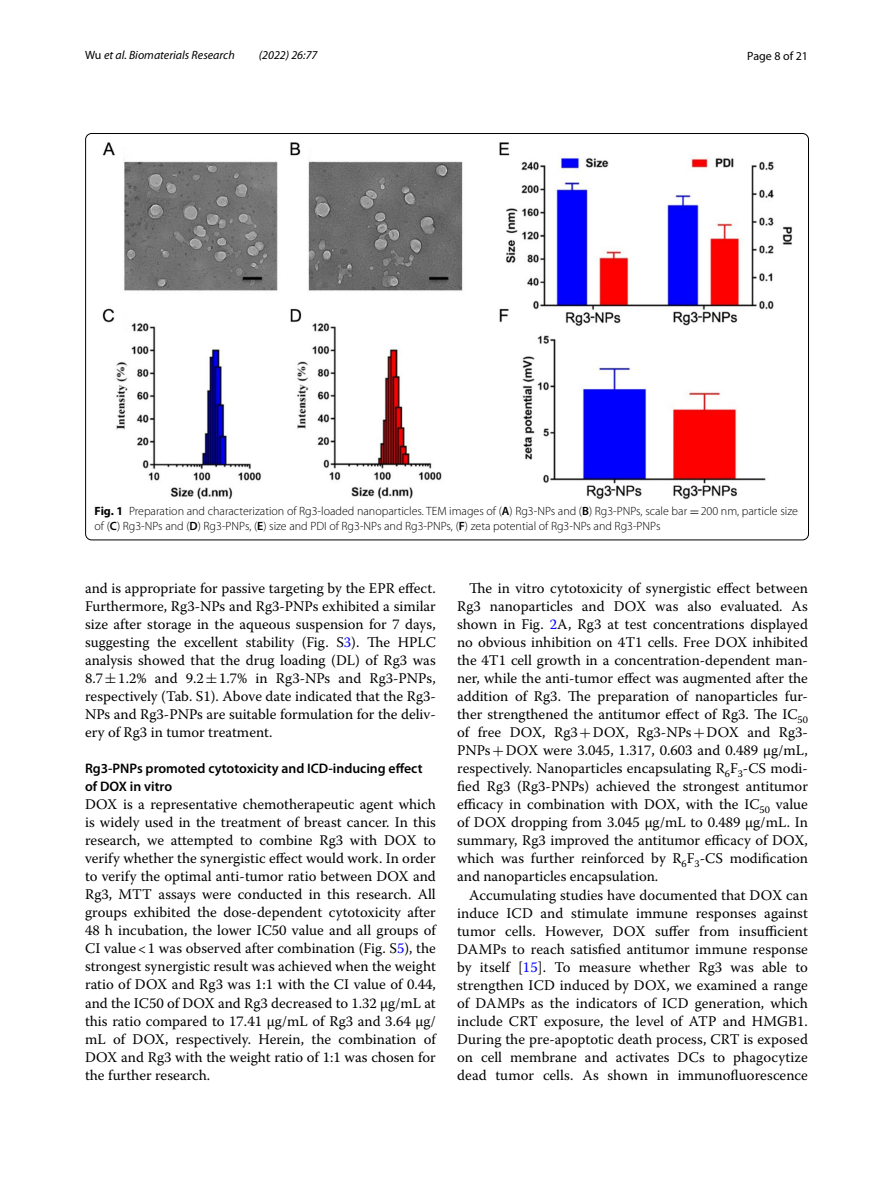
<style>
.page{position:relative;width:893px;height:1187px;background:#fff}
.page>*{position:absolute;margin:0;border:0;box-sizing:border-box;transform-origin:0 0}
.t1{font:14.7px/18px "Warnock Pro";color:#000;text-align:justify}
.t2{font:600 13.8px/18px "Myriad Pro";color:#000}
.t3{font:300 12px/15px "Myriad Pro";color:#000}
.t4{font:italic 12px "Myriad Pro";color:#000}
.t5{font:12px "Myriad Pro";color:#000}
.s1{font-style:normal}
.s2{font-weight:700}
.s3{font-weight:600}
.s4{font-family:"MTSY";font-weight:400}
.s5{color:#00f}
.s6{font-family:"MTSY"}
</style>
<div class="page">
<img style="left:102px;top:142px;width:690px;height:357px">
<p class="t4" style="left:85px;top:48px;width:151px"><span class="s1">Wu</span> et al. Biomaterials Research</p>
<p class="t4" style="left:259px;top:48px;width:60px">(2022) 26:77</p>
<p class="t5" style="left:747px;top:48px;width:62px">Page 8 of 21</p>
<p class="t3" style="left:95px;top:503px;width:705px"><span class="s2">Fig. 1</span> Preparation and characterization of Rg3-loaded nanoparticles. TEM images of (<span class="s3">A</span>) Rg3-NPs and (<span class="s3">B</span>) Rg3-PNPs, scale bar <span class="s4">=</span>200 nm, particle size of (<span class="s3">C</span>) Rg3-NPs and (<span class="s3">D</span>) Rg3-PNPs, (<span class="s3">E</span>) size and PDI of Rg3-NPs and Rg3-PNPs, (<span class="s3">F</span>) zeta potential of Rg3-NPs and Rg3-PNPs</p>
<p class="t1" style="left:85px;top:579px;width:352px">and is appropriate for passive targeting by the EPR effect.<br>Furthermore, Rg3-NPs and Rg3-PNPs exhibited a similar size after storage in the aqueous suspension for 7 days, suggesting the excellent stability (Fig. S<span class="s5">3</span>). The HPLC analysis showed that the drug loading (DL) of Rg3 was 8.7<span class="s6">±</span>1.2% and 9.2<span class="s6">±</span>1.7% in Rg3-NPs and Rg3-PNPs, respectively (Tab. S1). Above date indicated that the Rg3- NPs and Rg3-PNPs are suitable formulation for the deliv&shy;ery of Rg3 in tumor treatment.</p>
<p class="t2" style="left:85px;top:759px;width:339px">Rg3‑PNPs promoted cytotoxicity and ICD‑inducing effect of DOX in vitro</p>
<p class="t1" style="left:85px;top:795px;width:352px">DOX is a representative chemotherapeutic agent which is widely used in the treatment of breast cancer. In this research, we attempted to combine Rg3 with DOX to verify whether the synergistic effect would work. In order to verify the optimal anti-tumor ratio between DOX and Rg3, MTT assays were conducted in this research. All groups exhibited the dose-dependent cytotoxicity after 48 h incubation, the lower IC50 value and all groups of CI value&lt;1 was observed after combination (Fig. S<span class="s5">5</span>), the strongest synergistic result was achieved when the weight ratio of DOX and Rg3 was 1:1 with the CI value of 0.44, and the IC50 of DOX and Rg3 decreased to 1.32 µg/mL at this ratio compared to 17.41 µg/mL of Rg3 and 3.64 µg/ mL of DOX, respectively. Herein, the combination of DOX and Rg3 with the weight ratio of 1:1 was chosen for the further research.</p>
<p class="t1" style="left:457px;top:579px;width:352px;text-indent:12px">The in vitro cytotoxicity of synergistic effect between Rg3 nanoparticles and DOX was also evaluated. As shown in Fig. <span class="s5">2</span>A, Rg3 at test concentrations displayed no obvious inhibition on 4T1 cells. Free DOX inhibited the 4T1 cell growth in a concentration-dependent man&shy;ner, while the anti-tumor effect was augmented after the addition of Rg3. The preparation of nanoparticles fur&shy;ther strengthened the antitumor effect of Rg3. The IC<sub>50 </sub>of free DOX, Rg3<span class="s6">+</span>DOX, Rg3-NPs<span class="s6">+</span>DOX and Rg3- PNPs<span class="s6">+</span>DOX were 3.045, 1.317, 0.603 and 0.489 µg/mL, respectively. Nanoparticles encapsulating R<sub>6</sub>F<sub>3</sub>-CS modi&shy;fied Rg3 (Rg3-PNPs) achieved the strongest antitumor efficacy in combination with DOX, with the IC<sub>50</sub> value of DOX dropping from 3.045 µg/mL to 0.489 µg/mL. In summary, Rg3 improved the antitumor efficacy of DOX, which was further reinforced by R<sub>6</sub>F<sub>3</sub>-CS modification and nanoparticles encapsulation.</p>
<p class="t1" style="left:457px;top:885px;width:352px;text-indent:12px">Accumulating studies have documented that DOX can induce ICD and stimulate immune responses against tumor cells. However, DOX suffer from insufficient DAMPs to reach satisfied antitumor immune response by itself [<span class="s5">15</span>]. To measure whether Rg3 was able to strengthen ICD induced by DOX, we examined a range of DAMPs as the indicators of ICD generation, which include CRT exposure, the level of ATP and HMGB1.<br>During the pre-apoptotic death process, CRT is exposed on cell membrane and activates DCs to phagocytize dead tumor cells. As shown in immunofluorescence</p>
</div>
